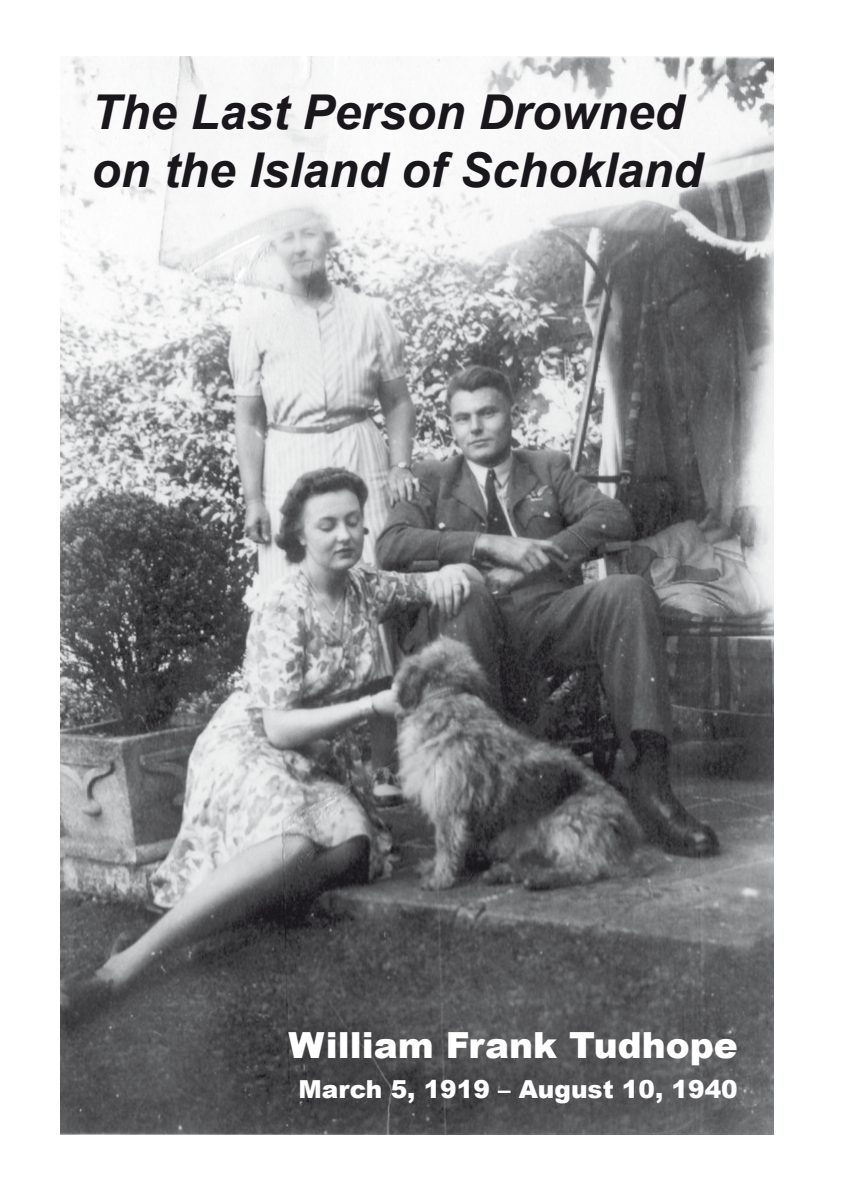
<style>
.page{position:relative;width:842px;height:1191px;background:#fff}
.page>*{position:absolute;margin:0;border:0;box-sizing:border-box;transform-origin:0 0}
.Fotobij{font:italic 700 48px/57.6px "Arial";color:#1a171c}
.t1{font:900 36px "Arial";color:#fff}
.t2{font:900 24.8px "Arial";color:#fff}
</style>
<div class="page">
<img style="left:61px;top:57px;width:713px;height:1077px">
<p class="Fotobij" style="left:92px;top:85px;width:612px">The Last Person Drowned on the Island of Schokland</p>
<p class="t1" style="left:289px;top:1019px;width:451px">William Frank Tudhope</p>
<p class="t2" style="left:298px;top:1071px;width:441px">March 5, 1919 – August 10, 1940</p>
</div>
